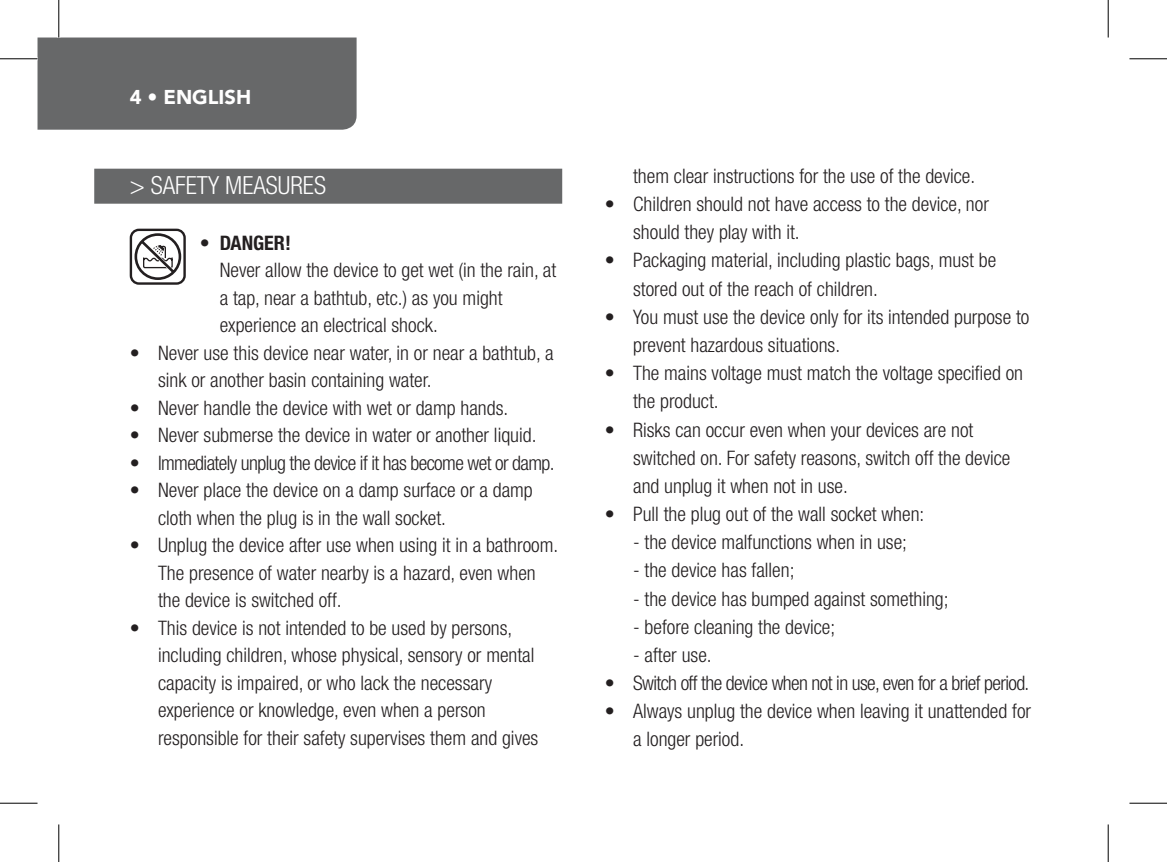
<style>
.page{position:relative;width:1167px;height:862px;background:#fff}
.page>*{position:absolute;margin:0;border:0;box-sizing:border-box;transform-origin:0 0}
.t1{font:300 condensed 25px "Helvetica Neue LT Std";color:#fff}
.t2{font:300 condensed 20px/27.5px "Helvetica Neue LT Std";color:#231f20}
.t3{font:300 condensed 20px "Helvetica Neue LT Std";letter-spacing:-.03em;color:#231f20}
.t4{font:900 20px "Avenir";color:#fff}
.s1{font-weight:700}
</style>
<div class="page">
<div style="left:38px;top:38px;width:318px;height:92px;background:#676869"></div>
<div style="left:94px;top:169px;width:468px;height:35px;background:#676869"></div>
<div style="left:130px;top:229px;width:56px;height:56px;border:2px solid #231f20;border-radius:8px"></div>
<svg style="left:133px;top:232px;width:49px;height:49px"></svg>
<hr style="left:0;top:58px;width:38px;height:1px;background:#000">
<hr style="left:1129px;top:58px;width:37px;height:1px;background:#000">
<hr style="left:0;top:802px;width:38px;height:1px;background:#000">
<hr style="left:1129px;top:802px;width:37px;height:1px;background:#000">
<hr style="left:58px;top:0;width:1px;height:38px;background:#000">
<hr style="left:58px;top:824px;width:1px;height:38px;background:#000">
<hr style="left:1107px;top:0;width:1px;height:38px;background:#000">
<hr style="left:1107px;top:824px;width:1px;height:38px;background:#000">
<p class="t4" style="left:130px;top:80px;width:123px">4 • ENGLISH</p>
<p class="t1" style="left:130px;top:171px;width:198px">&gt; SAFETY MEASURES</p>
<p class="t2" style="left:220px;top:228px;width:338px;text-indent:-20px">• <span class="s1">DANGER!<br></span>Never allow the device to get wet (in the rain, at a tap, near a bathtub, etc.) as you might experience an electrical shock.</p>
<p class="t2" style="left:158px;top:338px;width:397px;text-indent:-28px">• Never use this device near water, in or near a bathtub, a sink or another basin containing water.</p>
<p class="t2" style="left:130px;top:393px;width:380px">• Never handle the device with wet or damp hands.</p>
<p class="t2" style="left:130px;top:421px;width:408px">• Never submerse the device in water or another liquid.</p>
<p class="t3" style="left:130px;top:451px;width:426px">• Immediately unplug the device if it has become wet or damp.</p>
<p class="t2" style="left:158px;top:476px;width:376px;text-indent:-28px">• Never place the device on a damp surface or a damp cloth when the plug is in the wall socket.</p>
<p class="t2" style="left:158px;top:531px;width:402px;text-indent:-28px">• Unplug the device after use when using it in a bathroom.<br>The presence of water nearby is a hazard, even when the device is switched off.</p>
<p class="t2" style="left:158px;top:613px;width:382px;text-indent:-28px">• This device is not intended to be used by persons, including children, whose physical, sensory or mental capacity is impaired, or who lack the necessary experience or knowledge, even when a person responsible for their safety supervises them and gives</p>
<p class="t2" style="left:633px;top:162px;width:343px">them clear instructions for the use of the device.</p>
<p class="t2" style="left:633px;top:190px;width:357px;line-height:28.2px;text-indent:-28px">• Children should not have access to the device, nor should they play with it.</p>
<p class="t2" style="left:633px;top:246px;width:364px;line-height:28.2px;text-indent:-28px">• Packaging material, including plastic bags, must be stored out of the reach of children.</p>
<p class="t2" style="left:633px;top:302px;width:397px;line-height:28.2px;text-indent:-28px">• You must use the device only for its intended purpose to prevent hazardous situations.</p>
<p class="t2" style="left:633px;top:359px;width:391px;line-height:28.2px;text-indent:-28px">• The mains voltage must match the voltage specified on the product.</p>
<p class="t2" style="left:633px;top:415px;width:379px;line-height:28.2px;text-indent:-28px">• Risks can occur even when your devices are not switched on. For safety reasons, switch off the device and unplug it when not in use.</p>
<p class="t2" style="left:604px;top:500px;width:321px">• Pull the plug out of the wall socket when:</p>
<p class="t2" style="left:633px;top:528px;width:275px">- the device malfunctions when in use;</p>
<p class="t2" style="left:633px;top:556px;width:163px">- the device has fallen;</p>
<p class="t2" style="left:633px;top:584px;width:317px">- the device has bumped against something;</p>
<p class="t2" style="left:633px;top:612px;width:204px">- before cleaning the device;</p>
<p class="t2" style="left:633px;top:641px;width:80px">- after use.</p>
<p class="t3" style="left:604px;top:671px;width:426px">• Switch off the device when not in use, even for a brief period.</p>
<p class="t2" style="left:633px;top:697px;width:399px;line-height:28.2px;text-indent:-28px">• Always unplug the device when leaving it unattended for a longer period.</p>
</div>
